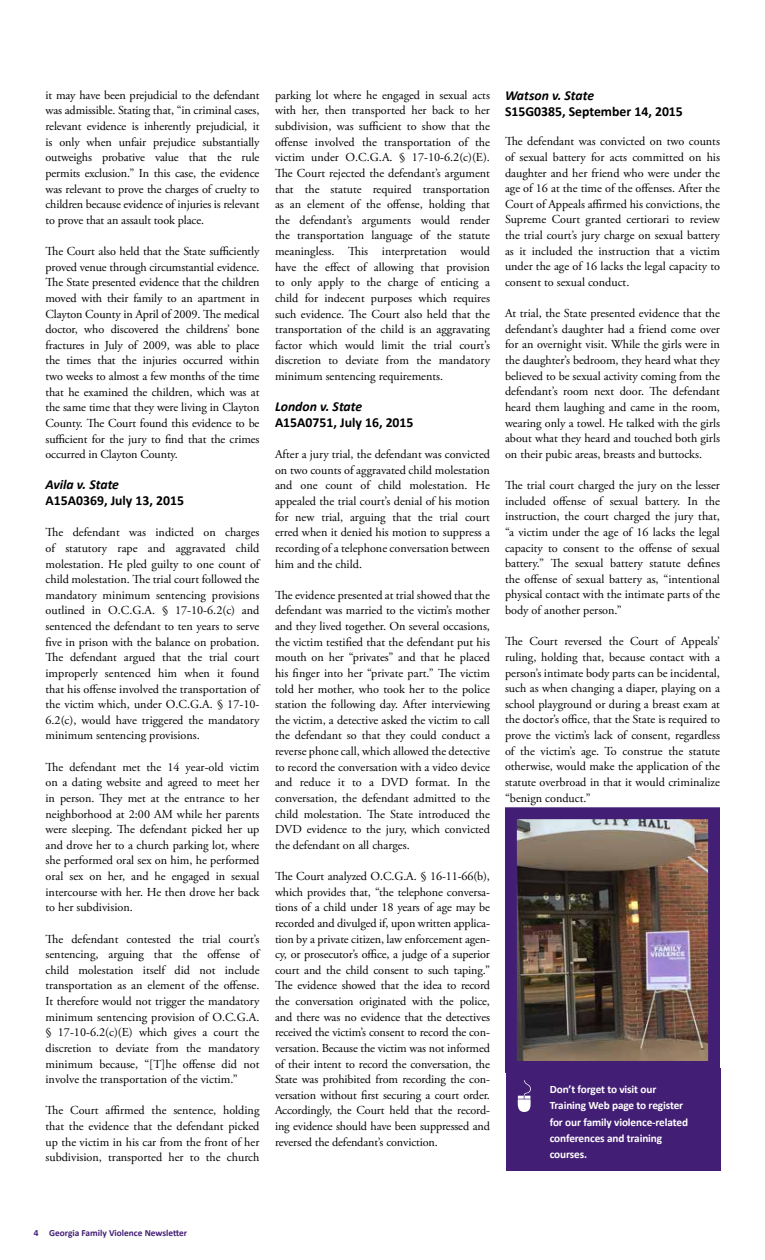
<style>
.page{position:relative;width:765px;height:1260px;background:#fff}
.page>*{position:absolute;margin:0;border:0;box-sizing:border-box;transform-origin:0 0}
.t1{font:700 13.75px "Calibri";color:#000}
.t2{font:italic 700 13.75px "Calibri";color:#000}
.t3{font:12.25px/15.6px "Adobe Garamond Pro";color:#000;text-align:justify}
.t4{font:700 11.25px/16.2px "Calibri";letter-spacing:-.01em;color:#fff}
.t5{font:700 9.38px "Calibri";color:#431e75}
</style>
<div class="page">
<div style="left:506px;top:1068px;width:215px;height:102px;background:#431e75"></div>
<svg style="left:517px;top:1080px;width:14px;height:32px"></svg>
<img style="left:518px;top:820px;width:189px;height:240px">
<div style="left:505px;top:807px;width:215px;height:266px;border:12px solid #431e75"></div>
<p class="t3" style="left:46px;top:88px;width:215px">it may have been prejudicial to the defendant was admissible. Stating that, “in criminal cases, relevant evidence is inherently prejudicial, it is only when unfair prejudice substantially outweighs probative value that the rule permits exclusion.” In this case, the evidence was relevant to prove the charges of cruelty to children because evidence of injuries is relevant to prove that an assault took place.</p>
<p class="t3" style="left:46px;top:244px;width:215px">The Court also held that the State sufficiently proved venue through circumstantial evidence.<br>The State presented evidence that the children moved with their family to an apartment in Clayton County in April of 2009. The medical doctor, who discovered the childrens’ bone fractures in July of 2009, was able to place the times that the injuries occurred within two weeks to almost a few months of the time that he examined the children, which was at the same time that they were living in Clayton County. The Court found this evidence to be sufficient for the jury to find that the crimes occurred in Clayton County.</p>
<p class="t2" style="left:46px;top:476px;width:75px">Avila v. State</p>
<p class="t1" style="left:46px;top:492px;width:140px">A15A0369, July 13, 2015</p>
<p class="t3" style="left:46px;top:525px;width:215px">The defendant was indicted on charges of statutory rape and aggravated child molestation. He pled guilty to one count of child molestation. The trial court followed the mandatory minimum sentencing provisions outlined in O.C.G.A. § 17-10-6.2(c) and sentenced the defendant to ten years to serve five in prison with the balance on probation.<br>The defendant argued that the trial court improperly sentenced him when it found that his offense involved the transportation of the victim which, under O.C.G.A. § 17-10- 6.2(c), would have triggered the mandatory minimum sentencing provisions.</p>
<p class="t3" style="left:46px;top:759px;width:215px">The defendant met the 14 year-old victim on a dating website and agreed to meet her in person. They met at the entrance to her neighborhood at 2:00 AM while her parents were sleeping. The defendant picked her up and drove her to a church parking lot, where she performed oral sex on him, he performed oral sex on her, and he engaged in sexual intercourse with her. He then drove her back to her subdivision.</p>
<p class="t3" style="left:46px;top:931px;width:215px">The defendant contested the trial court’s sentencing, arguing that the offense of child molestation itself did not include transportation as an element of the offense.<br>It therefore would not trigger the mandatory minimum sentencing provision of O.C.G.A. § 17-10-6.2(c)(E) which gives a court the discretion to deviate from the mandatory minimum because, “[T]he offense did not involve the transportation of the victim.”</p>
<p class="t3" style="left:46px;top:1103px;width:215px">The Court affirmed the sentence, holding that the evidence that the defendant picked up the victim in his car from the front of her subdivision, transported her to the church</p>
<p class="t3" style="left:275px;top:88px;width:217px">parking lot where he engaged in sexual acts with her, then transported her back to her subdivision, was sufficient to show that the offense involved the transportation of the victim under O.C.G.A. § 17-10-6.2(c)(E).<br>The Court rejected the defendant’s argument that the statute required transportation as an element of the offense, holding that the defendant’s arguments would render the transportation language of the statute meaningless. This interpretation would have the effect of allowing that provision to only apply to the charge of enticing a child for indecent purposes which requires such evidence. The Court also held that the transportation of the child is an aggravating factor which would limit the trial court’s discretion to deviate from the mandatory minimum sentencing requirements.</p>
<p class="t2" style="left:275px;top:398px;width:89px">London v. State</p>
<p class="t1" style="left:275px;top:414px;width:140px">A15A0751, July 16, 2015</p>
<p class="t3" style="left:275px;top:447px;width:217px">After a jury trial, the defendant was convicted on two counts of aggravated child molestation and one count of child molestation. He appealed the trial court’s denial of his motion for new trial, arguing that the trial court erred when it denied his motion to suppress a recording of a telephone conversation between him and the child.</p>
<p class="t3" style="left:275px;top:588px;width:217px">The evidence presented at trial showed that the defendant was married to the victim’s mother and they lived together. On several occasions, the victim testified that the defendant put his mouth on her “privates” and that he placed his finger into her “private part.” The victim told her mother, who took her to the police station the following day. After interviewing the victim, a detective asked the victim to call the defendant so that they could conduct a reverse phone call, which allowed the detective to record the conversation with a video device and reduce it to a DVD format. In the conversation, the defendant admitted to the child molestation. The State introduced the DVD evidence to the jury, which convicted the defendant on all charges.</p>
<p class="t3" style="left:275px;top:869px;width:217px">The Court analyzed O.C.G.A. § 16-11-66(b), which provides that, “the telephone conversa&shy;tions of a child under 18 years of age may be recorded and divulged if, upon written applica&shy;tion by a private citizen, law enforcement agen&shy;cy, or prosecutor’s office, a judge of a superior court and the child consent to such taping.” The evidence showed that the idea to record the conversation originated with the police, and there was no evidence that the detectives received the victim’s consent to record the con&shy;versation. Because the victim was not informed of their intent to record the conversation, the State was prohibited from recording the con&shy;versation without first securing a court order.<br>Accordingly, the Court held that the record&shy;ing evidence should have been suppressed and reversed the defendant’s conviction.</p>
<p class="t2" style="left:505px;top:87px;width:91px">Watson v. State</p>
<p class="t1" style="left:505px;top:103px;width:179px">S15G0385, September 14, 2015</p>
<p class="t3" style="left:505px;top:134px;width:217px">The defendant was convicted on two counts of sexual battery for acts committed on his daughter and her friend who were under the age of 16 at the time of the offenses. After the Court of Appeals affirmed his convictions, the Supreme Court granted certiorari to review the trial court’s jury charge on sexual battery as it included the instruction that a victim under the age of 16 lacks the legal capacity to consent to sexual conduct.</p>
<p class="t3" style="left:505px;top:306px;width:217px">At trial, the State presented evidence that the defendant’s daughter had a friend come over for an overnight visit. While the girls were in the daughter’s bedroom, they heard what they believed to be sexual activity coming from the defendant’s room next door. The defendant heard them laughing and came in the room, wearing only a towel. He talked with the girls about what they heard and touched both girls on their pubic areas, breasts and buttocks.</p>
<p class="t3" style="left:505px;top:478px;width:217px">The trial court charged the jury on the lesser included offense of sexual battery. In the instruction, the court charged the jury that, “a victim under the age of 16 lacks the legal capacity to consent to the offense of sexual battery.” The sexual battery statute defines the offense of sexual battery as, “intentional physical contact with the intimate parts of the body of another person.”</p>
<p class="t3" style="left:505px;top:634px;width:217px">The Court reversed the Court of Appeals’ ruling, holding that, because contact with a person’s intimate body parts can be incidental, such as when changing a diaper, playing on a school playground or during a breast exam at the doctor’s office, that the State is required to prove the victim’s lack of consent, regardless of the victim’s age. To construe the statute otherwise, would make the application of the statute overbroad in that it would criminalize “benign conduct.”</p>
<p class="t4" style="left:550px;top:1081px;width:140px">Don’t forget to visit our<br>Training Web page to register for our family violence-related conferences and training courses.</p>
<p class="t5" style="left:34px;top:1227px;width:155px">4 Georgia Family Violence Newsletter</p>
</div>
